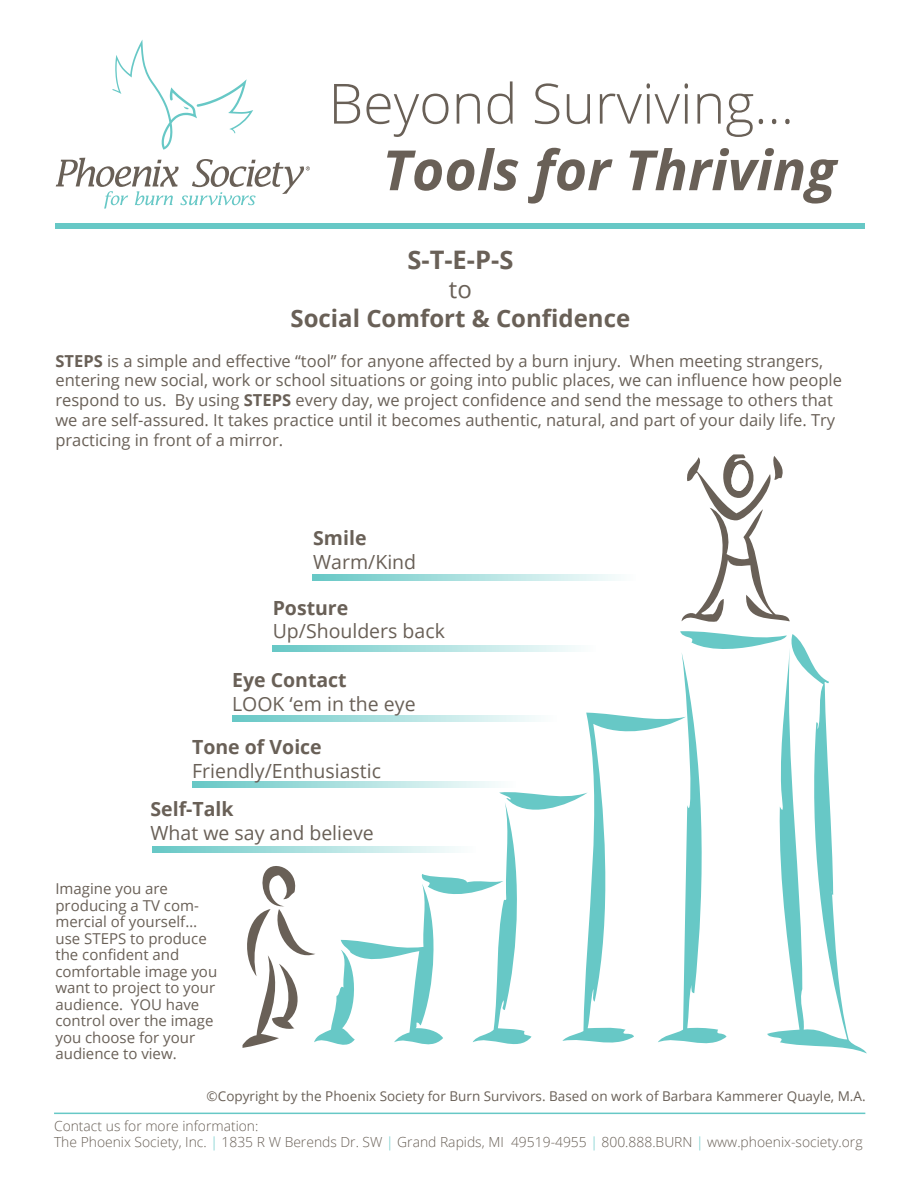
<style>
.page{position:relative;width:918px;height:1188px;background:#fff}
.page>*{position:absolute;margin:0;border:0;box-sizing:border-box;transform-origin:0 0}
.t1{font:300 55.5px "Open Sans";color:#696057}
.t2{font:italic 700 55.5px "Open Sans";color:#696057}
.Body{font:700 25.5px "Open Sans";color:#696057}
.Body-2{font:700 24px "Open Sans";color:#696057}
.Body-3{font:24px "Open Sans";color:#696057}
.Body-4{font:19.5px "Open Sans";color:#696057}
.Body-5{font:700 19.5px "Open Sans";color:#696057}
.Body-6{font:16.5px/19.8px "Open Sans";color:#696057}
.Body-7{font:15px/16.5px "Open Sans";color:#696057}
.t3{font:300 13.8px/16.6px "Open Sans";color:#696057}
.t4{font:13.5px "Open Sans";color:#696057}
.s1{font-weight:700}
.s2{color:#67c8c6}
</style>
<div class="page">
<div style="left:55px;top:223px;width:810px;height:6px;background:#67c8c6"></div>
<svg style="left:112px;top:40px;width:141px;height:110px"></svg>
<svg style="left:56px;top:158px;width:254px;height:51px"></svg>
<hr style="left:54px;top:1113px;width:811px;height:1px;background:#67c8c6">
<svg style="left:682px;top:454px;width:108px;height:168px"></svg>
<svg style="left:243px;top:631px;width:624px;height:423px"></svg>
<svg style="left:312px;top:575px;width:305px;height:6px;background:#ade1e0"></svg>
<svg style="left:272px;top:645px;width:324px;height:7px;background:#b1e2e1"></svg>
<svg style="left:232px;top:716px;width:324px;height:6px;background:#b1e2e1"></svg>
<svg style="left:192px;top:782px;width:324px;height:6px;background:#b1e2e1"></svg>
<svg style="left:152px;top:846px;width:324px;height:7px;background:#b1e2e1"></svg>
<h1 class="t1" style="left:328px;top:65px;width:467px">Beyond Surviving…</h1>
<h1 class="t2" style="left:382px;top:131px;width:455px">Tools for Thriving</h1>
<p class="Body" style="left:407px;top:242px;width:108px">S-T-E-P-S</p>
<p class="Body-3" style="left:449px;top:273px;width:24px">to</p>
<p class="Body-2" style="left:291px;top:301px;width:341px">Social Comfort &amp; Confidence</p>
<p class="Body-6" style="left:55px;top:350px;width:788px"><span class="s1">STEPS</span> is a simple and effective “tool” for anyone affected by a burn injury. When meeting strangers, entering new social, work or school situations or going into public places, we can influence how people respond to us. By using <span class="s1">STEPS</span> every day, we project confidence and send the message to others that we are self-assured. It takes practice until it becomes authentic, natural, and part of your daily life. Try practicing in front of a mirror.</p>
<p class="Body-5" style="left:313px;top:524px;width:55px">Smile</p>
<p class="Body-4" style="left:313px;top:548px;width:104px">Warm/Kind</p>
<p class="Body-5" style="left:273px;top:594px;width:77px">Posture</p>
<p class="Body-4" style="left:273px;top:618px;width:174px">Up/Shoulders back</p>
<p class="Body-5" style="left:232px;top:666px;width:116px">Eye Contact</p>
<p class="Body-4" style="left:232px;top:690px;width:185px">LOOK ‘em in the eye</p>
<p class="Body-5" style="left:192px;top:733px;width:131px">Tone of Voice</p>
<p class="Body-4" style="left:192px;top:757px;width:190px">Friendly/Enthusiastic</p>
<p class="Body-5" style="left:151px;top:795px;width:85px">Self-Talk</p>
<p class="Body-4" style="left:151px;top:819px;width:225px">What we say and believe</p>
<p class="Body-7" style="left:55px;top:880px;width:163px">Imagine you are producing a TV com&shy;mercial of yourself… use STEPS to produce the confident and comfortable image you want to project to your audience. YOU have control over the image you choose for your audience to view.</p>
<p class="t4" style="left:207px;top:1086px;width:661px">©Copyright by the Phoenix Society for Burn Survivors. Based on work of Barbara Kammerer Quayle, M.A.</p>
<p class="t3" style="left:54px;top:1117px;width:810px">Contact us for more information:<br>The Phoenix Society, Inc. <span class="s2">|</span> 1835 R W Berends Dr. SW <span class="s2">|</span> Grand Rapids, MI 49519-4955 <span class="s2">|</span> 800.888.BURN <span class="s2">|</span> www.phoenix-society.org</p>
</div>
